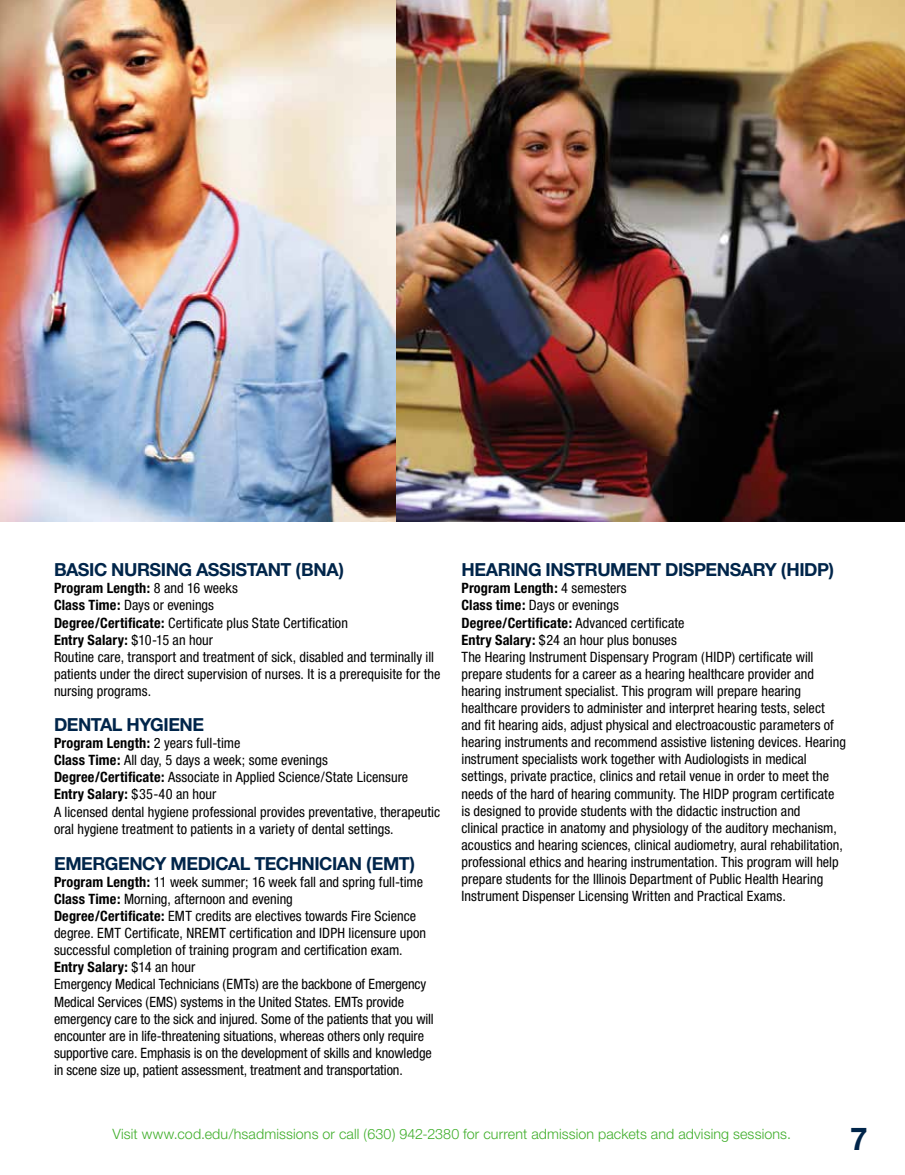
<style>
.page{position:relative;width:905px;height:1175px;background:#fff}
.page>*{position:absolute;margin:0;border:0;box-sizing:border-box;transform-origin:0 0}
.t1{font:700 31.5px "Helvetica Neue";color:#00254a}
.t2{font:700 18px "Helvetica Neue";letter-spacing:-.025em;color:#00254a}
.t3{font:condensed 14.25px/17.1px "Helvetica Neue";color:#000}
.t4{font:300 14.25px "Helvetica Neue";letter-spacing:.01em;color:#3fae2a}
.s1{font-weight:700}
</style>
<div class="page">
<img style="left:0;top:0;width:904px;height:521px">
<p class="t2" style="left:54px;top:558px;width:291px">BASIC NURSING ASSISTANT (BNA)</p>
<p class="t3" style="left:54px;top:579px;width:388px"><span class="s1">Program Length:</span> 8 and 16 weeks<br><span class="s1">Class Time:</span> Days or evenings<br><span class="s1">Degree/Certificate:</span> Certificate plus State Certification<br><span class="s1">Entry Salary:</span> $10-15 an hour<br>Routine care, transport and treatment of sick, disabled and terminally ill patients under the direct supervision of nurses. It is a prerequisite for the nursing programs.</p>
<p class="t2" style="left:54px;top:713px;width:152px">DENTAL HYGIENE</p>
<p class="t3" style="left:54px;top:734px;width:388px"><span class="s1">Program Length:</span> 2 years full-time<br><span class="s1">Class Time:</span> All day, 5 days a week; some evenings <span class="s1">Degree/Certificate:</span> Associate in Applied Science/State Licensure <span class="s1">Entry Salary:</span> $35-40 an hour<br>A licensed dental hygiene professional provides preventative, therapeutic oral hygiene treatment to patients in a variety of dental settings.</p>
<p class="t2" style="left:54px;top:852px;width:363px">EMERGENCY MEDICAL TECHNICIAN (EMT)</p>
<p class="t3" style="left:54px;top:873px;width:381px"><span class="s1">Program Length:</span> 11 week summer; 16 week fall and spring full-time <span class="s1">Class Time:</span> Morning, afternoon and evening<br><span class="s1">Degree/Certificate:</span> EMT credits are electives towards Fire Science degree. EMT Certificate, NREMT certification and IDPH licensure upon successful completion of training program and certification exam.<br><span class="s1">Entry Salary:</span> $14 an hour<br>Emergency Medical Technicians (EMTs) are the backbone of Emergency Medical Services (EMS) systems in the United States. EMTs provide emergency care to the sick and injured. Some of the patients that you will encounter are in life-threatening situations, whereas others only require supportive care. Emphasis is on the development of skills and knowledge in scene size up, patient assessment, treatment and transportation.</p>
<p class="t2" style="left:461px;top:558px;width:374px">HEARING INSTRUMENT DISPENSARY (HIDP)</p>
<p class="t3" style="left:461px;top:579px;width:386px"><span class="s1">Program Length:</span> 4 semesters<br><span class="s1">Class time:</span> Days or evenings<br><span class="s1">Degree/Certificate:</span> Advanced certificate<br><span class="s1">Entry Salary:</span> $24 an hour plus bonuses<br>The Hearing Instrument Dispensary Program (HIDP) certificate will prepare students for a career as a hearing healthcare provider and hearing instrument specialist. This program will prepare hearing healthcare providers to administer and interpret hearing tests, select and fit hearing aids, adjust physical and electroacoustic parameters of hearing instruments and recommend assistive listening devices. Hearing instrument specialists work together with Audiologists in medical settings, private practice, clinics and retail venue in order to meet the needs of the hard of hearing community. The HIDP program certificate is designed to provide students with the didactic instruction and<br>clinical practice in anatomy and physiology of the auditory mechanism, acoustics and hearing sciences, clinical audiometry, aural rehabilitation, professional ethics and hearing instrumentation. This program will help prepare students for the Illinois Department of Public Health Hearing Instrument Dispenser Licensing Written and Practical Exams.</p>
<p class="t4" style="left:112px;top:1125px;width:680px">Visit www.cod.edu/hsadmissions or call (630) 942-2380 for current admission packets and advising sessions.</p>
<h1 class="t1" style="left:850px;top:1119px;width:19px">7</h1>
</div>
